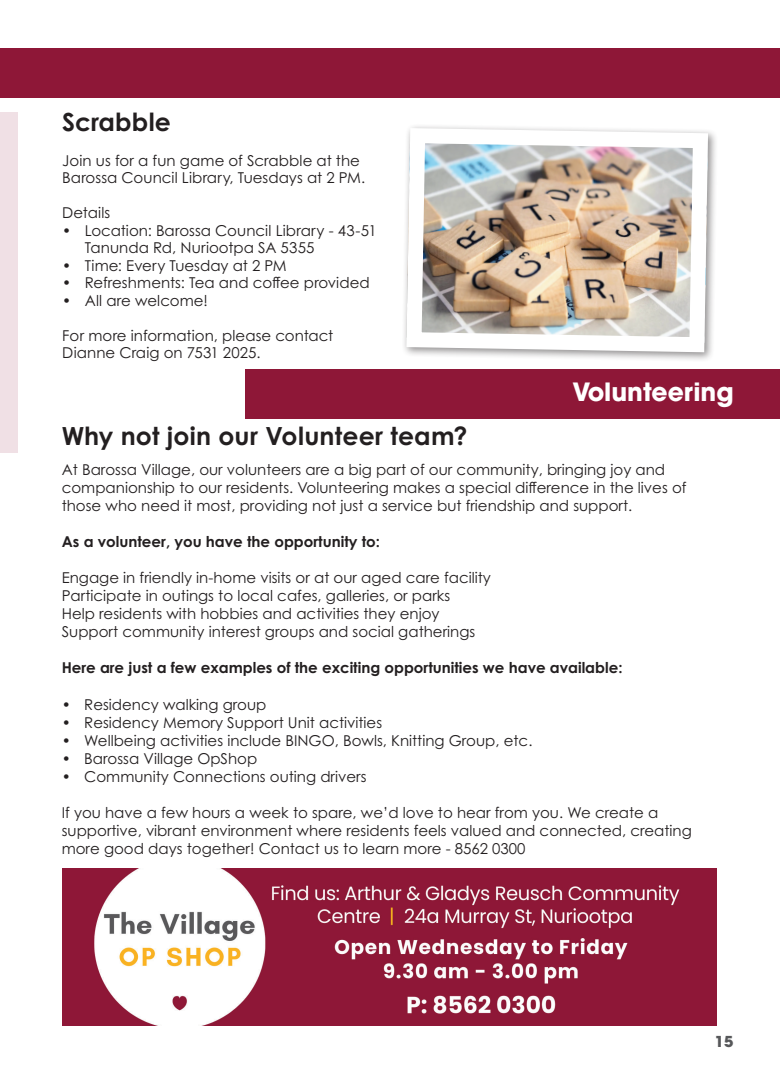
<style>
.page{position:relative;width:780px;height:1088px;background:#fff}
.page>*{position:absolute;margin:0;border:0;box-sizing:border-box;transform-origin:0 0}
.t1{font:700 25px "Century Gothic Pro";letter-spacing:.01em;color:#231f20}
.t2{font:700 25px "ITC Avant Garde Pro";color:#fff}
.t3{font:15px/18px "Century Gothic Pro";color:#231f20}
.t4{font:700 15px "Century Gothic Pro";color:#231f20}
.t5{font:700 15px "ITC Avant Garde Pro";color:#57585a}
</style>
<div class="page">
<div style="left:245px;top:48px;width:535px;height:49px;background:#8e1737"></div>
<img style="left:404px;top:126px;width:311px;height:234px">
<img style="left:62px;top:869px;width:654px;height:156px">
<div style="left:245px;top:369px;width:535px;height:49px;background:#8e1737"></div>
<div style="left:0;top:112px;width:18px;height:341px;background:#f0e0e5"></div>
<div style="left:0;top:48px;width:410px;height:49px;background:#8e1737"></div>
<h1 class="t1" style="left:62px;top:106px;width:110px">Scrabble</h1>
<p class="t3" style="left:62px;top:151px;width:304px;line-height:17.5px">Join us for a fun game of Scrabble at the<br>Barossa Council Library, Tuesdays at 2 PM.</p>
<p class="t3" style="left:62px;top:203px;width:50px">Details</p>
<p class="t3" style="left:85px;top:221px;width:293px;line-height:17.5px;text-indent:-22px">• Location: Barossa Council Library - 43-51<br>Tanunda Rd, Nuriootpa SA 5355</p>
<p class="t3" style="left:62px;top:256px;width:226px">• Time: Every Tuesday at 2 PM</p>
<p class="t3" style="left:62px;top:274px;width:309px">• Refreshments: Tea and coffee provided</p>
<p class="t3" style="left:62px;top:291px;width:147px">• All are welcome!</p>
<p class="t3" style="left:62px;top:326px;width:272px;line-height:17.5px">For more information, please contact<br>Dianne Craig on 7531 2025.</p>
<h1 class="t2" style="left:572px;top:375px;width:163px">Volunteering</h1>
<h1 class="t1" style="left:62px;top:421px;width:407px">Why not join our Volunteer team?</h1>
<p class="t3" style="left:62px;top:461px;width:626px">At Barossa Village, our volunteers are a big part of our community, bringing joy and companionship to our residents. Volunteering makes a special difference in the lives of those who need it most, providing not just a service but friendship and support.</p>
<p class="t4" style="left:62px;top:533px;width:320px">As a volunteer, you have the opportunity to:</p>
<p class="t3" style="left:62px;top:569px;width:430px">Engage in friendly in-home visits or at our aged care facility Participate in outings to local cafes, galleries, or parks<br>Help residents with hobbies and activities they enjoy Support community interest groups and social gatherings</p>
<p class="t4" style="left:62px;top:659px;width:562px">Here are just a few examples of the exciting opportunities we have available:</p>
<p class="t3" style="left:62px;top:695px;width:206px">• Residency walking group</p>
<p class="t3" style="left:62px;top:713px;width:322px">• Residency Memory Support Unit activities</p>
<p class="t3" style="left:62px;top:731px;width:472px">• Wellbeing activities include BINGO, Bowls, Knitting Group, etc.</p>
<p class="t3" style="left:62px;top:749px;width:197px">• Barossa Village OpShop</p>
<p class="t3" style="left:62px;top:767px;width:306px">• Community Connections outing drivers</p>
<p class="t3" style="left:62px;top:803px;width:631px">If you have a few hours a week to spare, we’d love to hear from you. We create a supportive, vibrant environment where residents feels valued and connected, creating more good days together! Contact us to learn more - 8562 0300</p>
<p class="t5" style="left:714px;top:1031px;width:20px">15</p>
</div>
